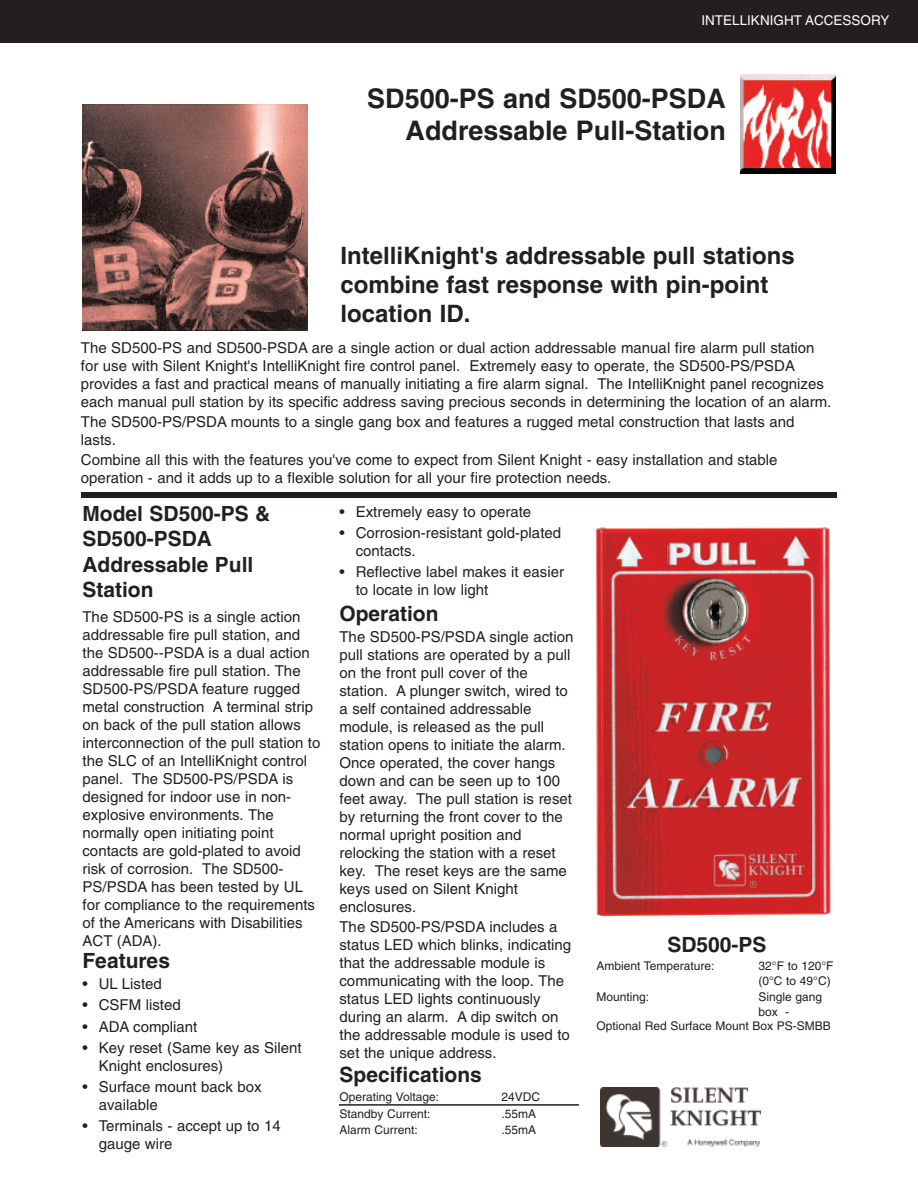
<style>
.page{position:relative;width:918px;height:1188px;background:#fff}
.page>*{position:absolute;margin:0;border:0;box-sizing:border-box;transform-origin:0 0}
.t1{font:700 27px/32.4px "Helvetica";color:#231f20;text-align:right}
.t2{font:700 24px/28.8px "Helvetica";color:#231f20}
.t3{font:700 21px/25.2px "Helvetica";color:#231f20}
.t4{font:15px/18px "Helvetica";color:#231f20}
.t5{font:13.5px "Helvetica";color:#fff}
.t6{font:12px/14.4px "Helvetica";color:#231f20}
</style>
<div class="page">
<img style="left:83px;top:105px;width:224px;height:226px">
<div style="left:739px;top:74px;width:98px;height:100px;background:#000"></div>
<img style="left:740px;top:74px;width:95px;height:98px">
<img style="left:600px;top:1087px;width:160px;height:59px">
<div style="left:81px;top:492px;width:756px;height:6px;background:#231f20"></div>
<div style="left:0;top:0;width:918px;height:43px;background:#231f20"></div>
<img style="left:595px;top:527px;width:236px;height:390px">
<hr style="left:339px;top:1104px;width:240px;height:2px;background:#231f20">
<p class="t5" style="left:701px;top:15px;width:190px">INTELLIKNIGHT ACCESSORY</p>
<h1 class="t1" style="left:367px;top:84px;width:360px">SD500-PS and SD500-PSDA<br>Addressable Pull-Station</h1>
<h2 class="t2" style="left:340px;top:243px;width:456px">IntelliKnight's addressable pull stations combine fast response with pin-point location ID.</h2>
<p class="t4" style="left:81px;top:340px;width:752px">The SD500-PS and SD500-PSDA are a single action or dual action addressable manual fire alarm pull station for use with Silent Knight's IntelliKnight fire control panel. Extremely easy to operate, the SD500-PS/PSDA provides a fast and practical means of manually initiating a fire alarm signal. The IntelliKnight panel recognizes each manual pull station by its specific address saving precious seconds in determining the location of an alarm.</p>
<p class="t4" style="left:81px;top:414px;width:715px">The SD500-PS/PSDA mounts to a single gang box and features a rugged metal construction that lasts and lasts.</p>
<p class="t4" style="left:81px;top:452px;width:698px">Combine all this with the features you've come to expect from Silent Knight - easy installation and stable operation - and it adds up to a flexible solution for all your fire protection needs.</p>
<h3 class="t3" style="left:82px;top:503px;width:189px">Model SD500-PS &amp;<br>SD500-PSDA<br>Addressable Pull<br>Station</h3>
<p class="t4" style="left:82px;top:609px;width:239px">The SD500-PS is a single action addressable fire pull station, and the SD500--PSDA is a dual action addressable fire pull station. The<br>SD500-PS/PSDA feature rugged metal construction A terminal strip on back of the pull station allows interconnection of the pull station to the SLC of an IntelliKnight control panel. The SD500-PS/PSDA is designed for indoor use in non&shy;explosive environments. The normally open initiating point contacts are gold-plated to avoid risk of corrosion. The SD500-<br>PS/PSDA has been tested by UL for compliance to the requirements of the Americans with Disabilities<br>ACT (ADA).</p>
<h3 class="t3" style="left:82px;top:950px;width:89px">Features</h3>
<p class="t4" style="left:82px;top:976px;width:81px">• UL Listed</p>
<p class="t4" style="left:82px;top:997px;width:100px">• CSFM listed</p>
<p class="t4" style="left:82px;top:1019px;width:116px">• ADA compliant</p>
<p class="t4" style="left:99px;top:1040px;width:205px;text-indent:-16px">• Key reset (Same key as Silent<br>Knight enclosures)</p>
<p class="t4" style="left:99px;top:1079px;width:165px;text-indent:-16px">• Surface mount back box available</p>
<p class="t4" style="left:99px;top:1118px;width:184px;text-indent:-16px">• Terminals - accept up to 14 gauge wire</p>
<p class="t4" style="left:339px;top:504px;width:193px">• Extremely easy to operate</p>
<p class="t4" style="left:356px;top:525px;width:207px;text-indent:-16px">• Corrosion-resistant gold-plated contacts.</p>
<p class="t4" style="left:356px;top:564px;width:210px;text-indent:-16px">• Reflective label makes it easier to locate in low light</p>
<h3 class="t3" style="left:339px;top:603px;width:101px">Operation</h3>
<p class="t4" style="left:339px;top:629px;width:235px">The SD500-PS/PSDA single action pull stations are operated by a pull on the front pull cover of the station. A plunger switch, wired to a self contained addressable module, is released as the pull station opens to initiate the alarm.<br>Once operated, the cover hangs down and can be seen up to 100 feet away. The pull station is reset by returning the front cover to the normal upright position and relocking the station with a reset key. The reset keys are the same keys used on Silent Knight enclosures.</p>
<p class="t4" style="left:339px;top:919px;width:233px">The SD500-PS/PSDA includes a status LED which blinks, indicating that the addressable module is communicating with the loop. The status LED lights continuously during an alarm. A dip switch on the addressable module is used to set the unique address.</p>
<h3 class="t3" style="left:339px;top:1064px;width:144px">Specifications</h3>
<p class="t6" style="left:339px;top:1091px;width:101px">Operating Voltage:</p>
<p class="t6" style="left:502px;top:1091px;width:40px">24VDC</p>
<p class="t6" style="left:339px;top:1107px;width:93px">Standby Current:</p>
<p class="t6" style="left:502px;top:1107px;width:36px">.55mA</p>
<p class="t6" style="left:339px;top:1124px;width:80px">Alarm Current:</p>
<p class="t6" style="left:502px;top:1124px;width:36px">.55mA</p>
<h3 class="t3" style="left:667px;top:934px;width:101px">SD500-PS</h3>
<p class="t6" style="left:597px;top:960px;width:120px">Ambient Temperature:</p>
<p class="t6" style="left:759px;top:960px;width:77px">32°F to 120°F (0°C to 49°C)</p>
<p class="t6" style="left:597px;top:991px;width:54px">Mounting:</p>
<p class="t6" style="left:759px;top:991px;width:65px">Single gang</p>
<p class="t6" style="left:759px;top:1005px;width:32px">box -</p>
<p class="t6" style="left:597px;top:1020px;width:236px">Optional Red Surface Mount Box PS-SMBB</p>
</div>
